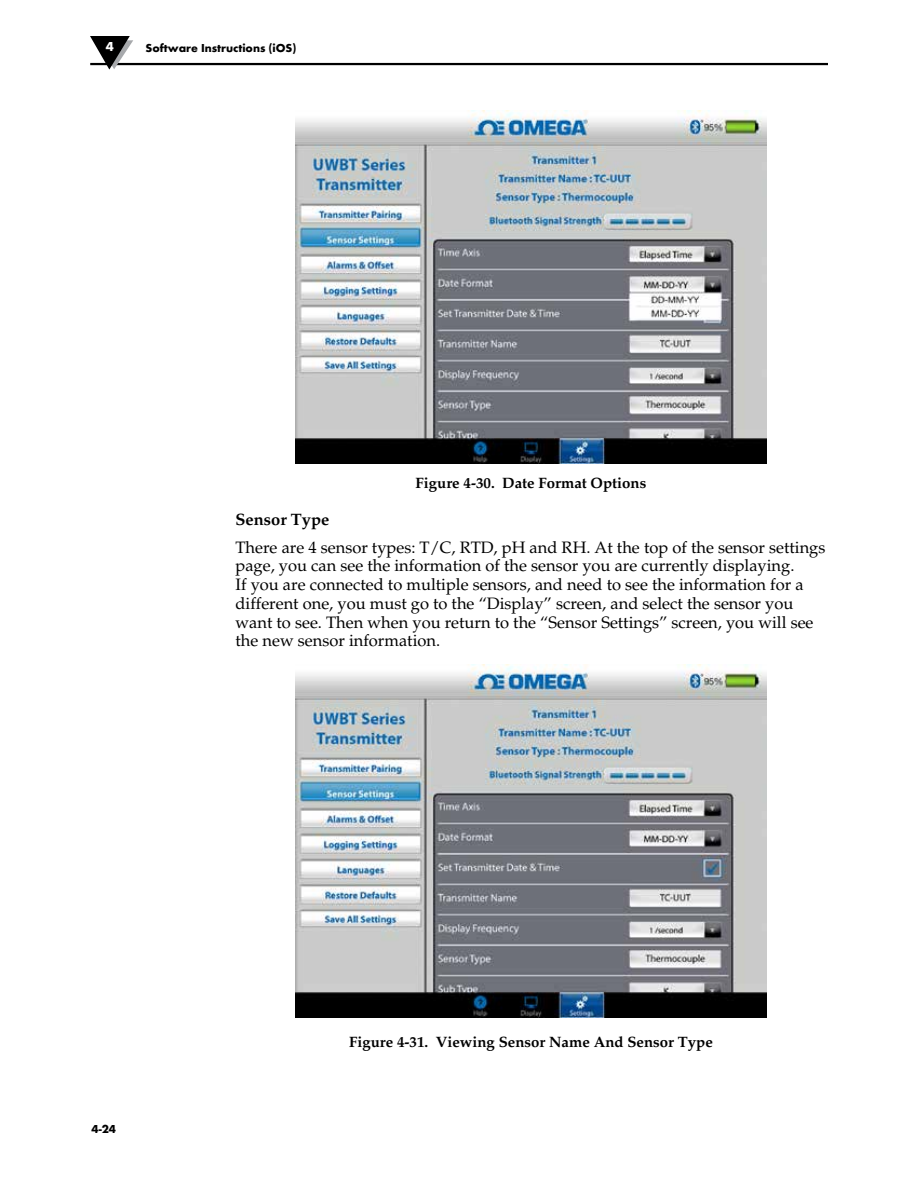
<style>
.page{position:relative;width:918px;height:1188px;background:#fff}
.page>*{position:absolute;margin:0;border:0;box-sizing:border-box;transform-origin:0 0}
.t1{font:16.5px/18.8px "Palatino";color:#000}
.t2{font:700 16.5px "Palatino";color:#000}
.t3{font:700 15px "Palatino";color:#000}
.t4{font:700 13.5px "Futura T";color:#fff}
.t5{font:700 12px "Futura T";color:#000}
</style>
<div class="page">
<hr style="left:90px;top:63px;width:738px;height:2px;background:#000">
<svg style="left:90px;top:36px;width:43px;height:34px"></svg>
<img style="left:295px;top:111px;width:471px;height:353px">
<img style="left:295px;top:664px;width:471px;height:353px">
<p class="t4" style="left:106px;top:38px;width:10px">4</p>
<p class="t5" style="left:146px;top:41px;width:152px">Software Instructions (iOS)</p>
<p class="t3" style="left:416px;top:474px;width:232px">Figure 4-30. Date Format Options</p>
<p class="t2" style="left:236px;top:510px;width:95px">Sensor Type</p>
<p class="t1" style="left:236px;top:538px;width:591px">There are 4 sensor types: T/C, RTD, pH and RH. At the top of the sensor settings page, you can see the information of the sensor you are currently displaying.<br>If you are connected to multiple sensors, and need to see the information for a different one, you must go to the “Display” screen, and select the sensor you want to see. Then when you return to the “Sensor Settings” screen, you will see the new sensor information.</p>
<p class="t5" style="left:92px;top:1122px;width:26px">4-24</p>
<p class="t3" style="left:349px;top:1033px;width:365px">Figure 4-31. Viewing Sensor Name And Sensor Type</p>
</div>
